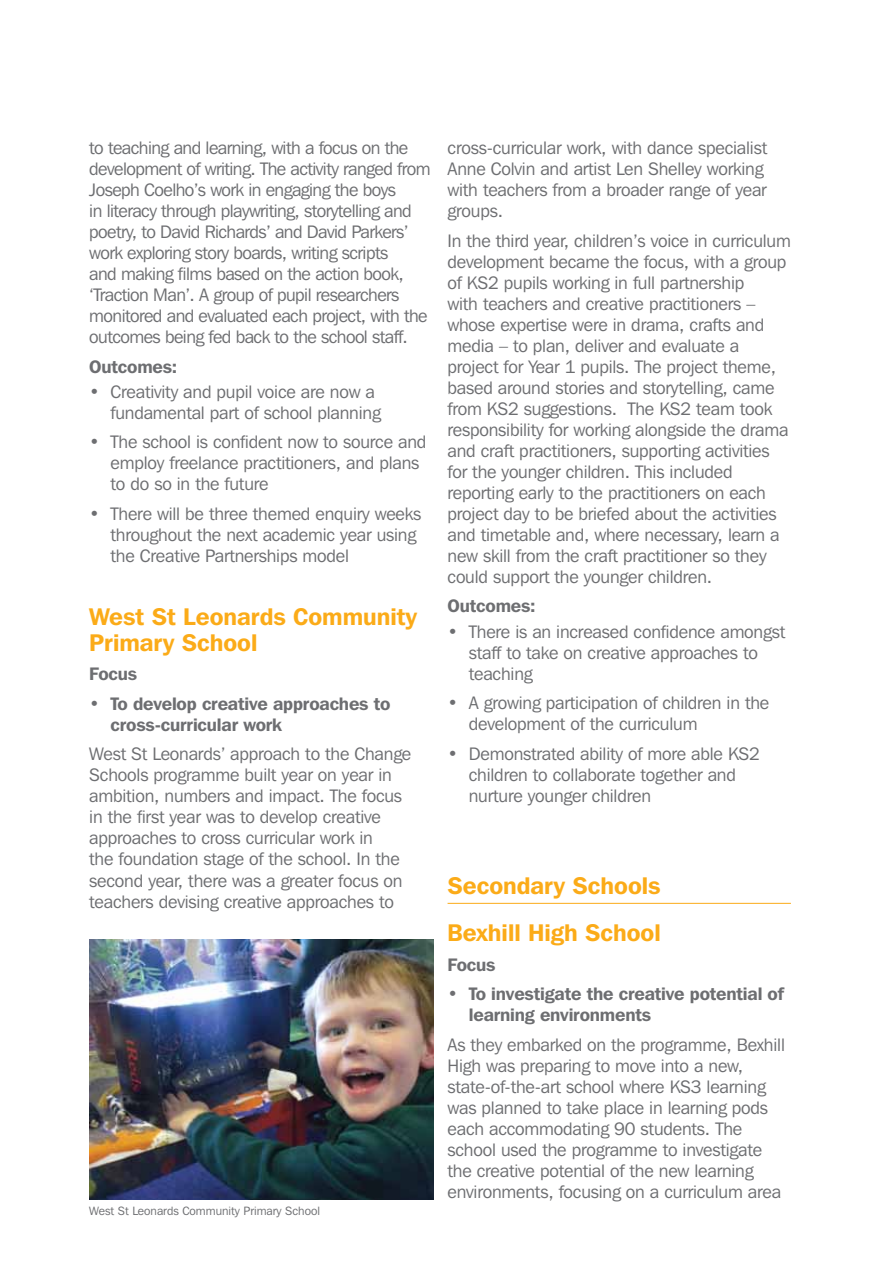
<style>
.page{position:relative;width:893px;height:1263px;background:#fff}
.page>*{position:absolute;margin:0;border:0;box-sizing:border-box;transform-origin:0 0}
.t1{font:600 24px/25.5px "Franklin Gothic IT Cby BT";color:#fbab18}
.t2{font:18px/21px "Franklin Gothic IT Cby BT";letter-spacing:-.01em;color:#6d6e71}
.t3{font:18px/21px "Franklin Gothic IT Cby BT";letter-spacing:-.03em;color:#6d6e71}
.t4{font:600 18px/21px "Franklin Gothic IT Cby BT";letter-spacing:-.01em;color:#6d6e71}
.t5{font:12px "Franklin Gothic IT Cby BT";color:#6d6e71}
</style>
<div class="page">
<hr style="left:448px;top:903px;width:343px;height:1px;background:#fbab18">
<img style="left:89px;top:940px;width:345px;height:259px">
<p class="t3" style="left:89px;top:137px;width:343px">to teaching and learning, with a focus on the development of writing. The activity ranged from Joseph Coelho’s work in engaging the boys<br>in literacy through playwriting, storytelling and poetry, to David Richards’ and David Parkers’ work exploring story boards, writing scripts<br>and making films based on the action book, ‘Traction Man’. A group of pupil researchers monitored and evaluated each project, with the outcomes being fed back to the school staff.</p>
<p class="t4" style="left:89px;top:355px;width:90px">Outcomes:</p>
<p class="t2" style="left:111px;top:381px;width:272px;text-indent:-21px">• Creativity and pupil voice are now a fundamental part of school planning</p>
<p class="t2" style="left:111px;top:431px;width:317px;text-indent:-21px">• The school is confident now to source and employ freelance practitioners, and plans to do so in the future</p>
<p class="t2" style="left:111px;top:503px;width:312px;text-indent:-21px">• There will be three themed enquiry weeks throughout the next academic year using the Creative Partnerships model</p>
<h1 class="t1" style="left:89px;top:604px;width:330px">West St Leonards Community<br>Primary School</h1>
<p class="t4" style="left:89px;top:663px;width:50px">Focus</p>
<p class="t4" style="left:111px;top:693px;width:281px;text-indent:-21px">• To develop creative approaches to cross-curricular work</p>
<p class="t2" style="left:89px;top:743px;width:324px">West St Leonards’ approach to the Change Schools programme built year on year in ambition, numbers and impact. The focus in the first year was to develop creative approaches to cross curricular work in<br>the foundation stage of the school. In the second year, there was a greater focus on teachers devising creative approaches to</p>
<p class="t5" style="left:89px;top:1203px;width:232px">West St Leonards Community Primary School</p>
<p class="t2" style="left:448px;top:137px;width:321px">cross-curricular work, with dance specialist Anne Colvin and artist Len Shelley working with teachers from a broader range of year groups.</p>
<p class="t2" style="left:448px;top:230px;width:345px">In the third year, children’s voice in curriculum development became the focus, with a group of KS2 pupils working in full partnership<br>with teachers and creative practitioners – whose expertise were in drama, crafts and media – to plan, deliver and evaluate a project for Year 1 pupils. The project theme, based around stories and storytelling, came from KS2 suggestions. The KS2 team took responsibility for working alongside the drama and craft practitioners, supporting activities for the younger children. This included reporting early to the practitioners on each project day to be briefed about the activities and timetable and, where necessary, learn a new skill from the craft practitioner so they could support the younger children.</p>
<p class="t4" style="left:448px;top:595px;width:90px">Outcomes:</p>
<p class="t2" style="left:469px;top:620px;width:318px;text-indent:-21px">• There is an increased confidence amongst staff to take on creative approaches to teaching</p>
<p class="t2" style="left:469px;top:692px;width:302px;text-indent:-21px">• A growing participation of children in the development of the curriculum</p>
<p class="t2" style="left:469px;top:742px;width:293px;text-indent:-21px">• Demonstrated ability of more able KS2 children to collaborate together and nurture younger children</p>
<h1 class="t1" style="left:448px;top:862px;width:215px;line-height:46.8px">Secondary Schools<br>Bexhill High School</h1>
<p class="t4" style="left:448px;top:953px;width:50px">Focus</p>
<p class="t4" style="left:469px;top:983px;width:317px;text-indent:-21px">• To investigate the creative potential of learning environments</p>
<p class="t2" style="left:448px;top:1034px;width:339px">As they embarked on the programme, Bexhill High was preparing to move into a new, state-of-the-art school where KS3 learning was planned to take place in learning pods each accommodating 90 students. The school used the programme to investigate the creative potential of the new learning environments, focusing on a curriculum area</p>
</div>
